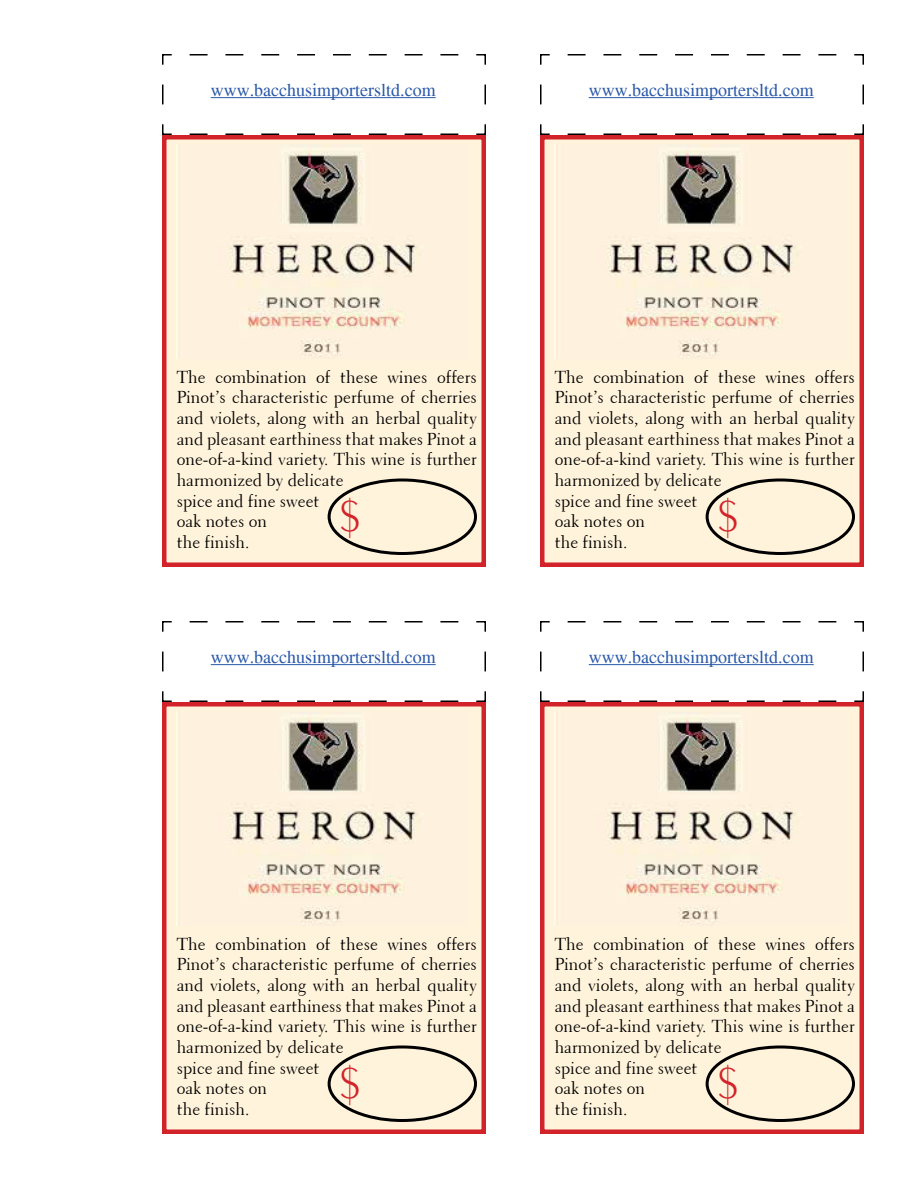
<style>
.page{position:relative;width:918px;height:1188px;background:#fff}
.page>*{position:absolute;margin:0;border:0;box-sizing:border-box;transform-origin:0 0}
.t1{font:43.5px "Transitional 521 BT Roman A";color:#d2232a}
.t2{font:18px "Times";color:#2a58a8}
.t3{font:17.25px/20.7px "Transitional 521 BT Roman A";color:#000}
</style>
<div class="page">
<div style="left:167px;top:140px;width:314px;height:422px;background:#fff3db"></div>
<svg style="left:162px;top:54px;width:324px;height:81px"></svg>
<div style="left:328px;top:479px;width:149px;height:76px;border:3px solid #000;border-radius:50%"></div>
<div style="left:162px;top:135px;width:324px;height:432px;border:4px solid #d2232a"></div>
<img style="left:177px;top:144px;width:291px;height:215px">
<div style="left:545px;top:140px;width:314px;height:422px;background:#fff3db"></div>
<svg style="left:540px;top:54px;width:324px;height:81px"></svg>
<div style="left:706px;top:479px;width:149px;height:76px;border:3px solid #000;border-radius:50%"></div>
<div style="left:540px;top:135px;width:324px;height:432px;border:4px solid #d2232a"></div>
<img style="left:555px;top:144px;width:291px;height:215px">
<div style="left:167px;top:707px;width:314px;height:422px;background:#fff3db"></div>
<svg style="left:162px;top:621px;width:324px;height:81px"></svg>
<div style="left:328px;top:1046px;width:149px;height:76px;border:3px solid #000;border-radius:50%"></div>
<div style="left:162px;top:702px;width:324px;height:432px;border:4px solid #d2232a"></div>
<img style="left:177px;top:711px;width:291px;height:215px">
<div style="left:545px;top:707px;width:314px;height:422px;background:#fff3db"></div>
<svg style="left:540px;top:621px;width:324px;height:81px"></svg>
<div style="left:706px;top:1046px;width:149px;height:76px;border:3px solid #000;border-radius:50%"></div>
<div style="left:540px;top:702px;width:324px;height:432px;border:4px solid #d2232a"></div>
<img style="left:555px;top:711px;width:291px;height:215px">
<p class="t2" style="left:211px;top:79px;width:226px">www.bacchusimportersltd.com</p>
<p class="t2" style="left:589px;top:79px;width:226px">www.bacchusimportersltd.com</p>
<p class="t3" style="left:177px;top:366px;width:302px">The combination of these wines offers<br>Pinot’s characteristic perfume of cherries and violets, along with an herbal quality and pleasant earthiness that makes Pinot a one-of-a-kind variety. This wine is further harmonized by delicate<br>spice and fine sweet<br>oak notes on<br>the finish.</p>
<h1 class="t1" style="left:339px;top:489px;width:23px">$</h1>
<p class="t2" style="left:211px;top:646px;width:226px">www.bacchusimportersltd.com</p>
<p class="t3" style="left:555px;top:366px;width:302px">The combination of these wines offers<br>Pinot’s characteristic perfume of cherries and violets, along with an herbal quality and pleasant earthiness that makes Pinot a one-of-a-kind variety. This wine is further harmonized by delicate<br>spice and fine sweet<br>oak notes on<br>the finish.</p>
<h1 class="t1" style="left:717px;top:489px;width:23px">$</h1>
<p class="t2" style="left:589px;top:646px;width:226px">www.bacchusimportersltd.com</p>
<p class="t3" style="left:177px;top:933px;width:302px">The combination of these wines offers<br>Pinot’s characteristic perfume of cherries and violets, along with an herbal quality and pleasant earthiness that makes Pinot a one-of-a-kind variety. This wine is further harmonized by delicate<br>spice and fine sweet<br>oak notes on<br>the finish.</p>
<h1 class="t1" style="left:339px;top:1056px;width:23px">$</h1>
<p class="t3" style="left:555px;top:933px;width:302px">The combination of these wines offers<br>Pinot’s characteristic perfume of cherries and violets, along with an herbal quality and pleasant earthiness that makes Pinot a one-of-a-kind variety. This wine is further harmonized by delicate<br>spice and fine sweet<br>oak notes on<br>the finish.</p>
<h1 class="t1" style="left:717px;top:1056px;width:23px">$</h1>
</div>
